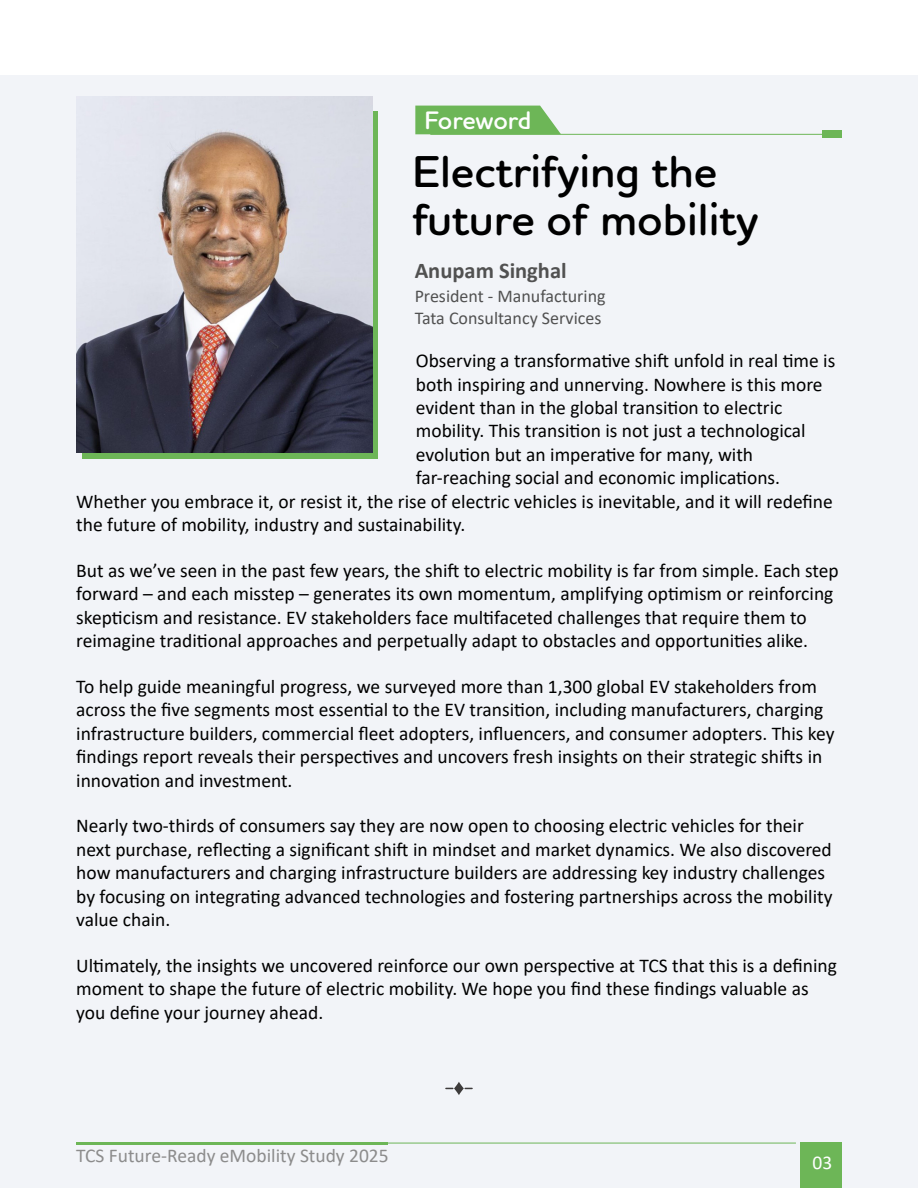
<style>
.page{position:relative;width:918px;height:1188px;background:#fff}
.page>*{position:absolute;margin:0;border:0;box-sizing:border-box;transform-origin:0 0}
.t1{font:600 45px/48px "Houschka Rounded Alt";color:#000}
.t2{font:600 25.5px "Houschka Rounded Alt";color:#fff}
.t3{font:700 22.5px "Calibri";color:#515151}
.t4{font:19.5px/23.4px "Calibri";color:#000}
.t5{font:19.5px "Calibri";color:#8c8c8c}
.t6{font:19.5px "Calibri";color:#fff}
.t7{font:18px/21.6px "Calibri";color:#515151}
</style>
<div class="page">
<div style="left:0;top:75px;width:918px;height:1113px;background:#f2f4f8"></div>
<div style="left:83px;top:111px;width:295px;height:348px;background:#6db657"></div>
<img style="left:77px;top:96px;width:295px;height:357px">
<div style="left:800px;top:1142px;width:42px;height:46px;background:#6db657"></div>
<hr style="left:89px;top:1143px;width:707px;height:1px;background:#6db657">
<hr style="left:76px;top:1142px;width:312px;height:3px;background:#6db657">
<svg style="left:415px;top:106px;width:146px;height:28px;background:#76ba62"></svg>
<hr style="left:430px;top:134px;width:394px;height:1px;background:#6db657">
<div style="left:822px;top:131px;width:20px;height:7px;background:#6db657"></div>
<svg style="left:446px;top:1082px;width:26px;height:13px"></svg>
<h2 class="t2" style="left:424px;top:104px;width:109px">Foreword</h2>
<h1 class="t1" style="left:413px;top:147px;width:347px">Electrifying the future of mobility</h1>
<p class="t3" style="left:415px;top:254px;width:154px">Anupam Singhal</p>
<p class="t7" style="left:415px;top:285px;width:192px">President - Manufacturing<br>Tata Consultancy Services</p>
<p class="t4" style="left:416px;top:349px;width:421px">Observing a transformative shift unfold in real time is</p>
<p class="t4" style="left:416px;top:372px;width:408px">both inspiring and unnerving. Nowhere is this more</p>
<p class="t4" style="left:416px;top:395px;width:368px">evident than in the global transition to electric</p>
<p class="t4" style="left:416px;top:419px;width:391px">mobility. This transition is not just a technological</p>
<p class="t4" style="left:416px;top:442px;width:339px">evolution but an imperative for many, with</p>
<p class="t4" style="left:416px;top:466px;width:366px">far-reaching social and economic implications.</p>
<p class="t4" style="left:76px;top:489px;width:758px">Whether you embrace it, or resist it, the rise of electric vehicles is inevitable, and it will redefine</p>
<p class="t4" style="left:76px;top:512px;width:391px">the future of mobility, industry and sustainability.</p>
<p class="t4" style="left:76px;top:558px;width:764px">But as we’ve seen in the past few years, the shift to electric mobility is far from simple. Each step forward – and each misstep – generates its own momentum, amplifying optimism or reinforcing skepticism and resistance. EV stakeholders face multifaceted challenges that require them to reimagine traditional approaches and perpetually adapt to obstacles and opportunities alike.</p>
<p class="t4" style="left:76px;top:674px;width:760px">To help guide meaningful progress, we surveyed more than 1,300 global EV stakeholders from across the five segments most essential to the EV transition, including manufacturers, charging infrastructure builders, commercial fleet adopters, influencers, and consumer adopters. This key findings report reveals their perspectives and uncovers fresh insights on their strategic shifts in innovation and investment.</p>
<p class="t4" style="left:76px;top:814px;width:758px">Nearly two-thirds of consumers say they are now open to choosing electric vehicles for their next purchase, reflecting a significant shift in mindset and market dynamics. We also discovered how manufacturers and charging infrastructure builders are addressing key industry challenges by focusing on integrating advanced technologies and fostering partnerships across the mobility value chain.</p>
<p class="t4" style="left:76px;top:953px;width:762px">Ultimately, the insights we uncovered reinforce our own perspective at TCS that this is a defining moment to shape the future of electric mobility. We hope you find these findings valuable as you define your journey ahead.</p>
<p class="t5" style="left:76px;top:1142px;width:314px">TCS Future-Ready eMobility Study 2025</p>
<p class="t6" style="left:813px;top:1149px;width:21px">03</p>
</div>
